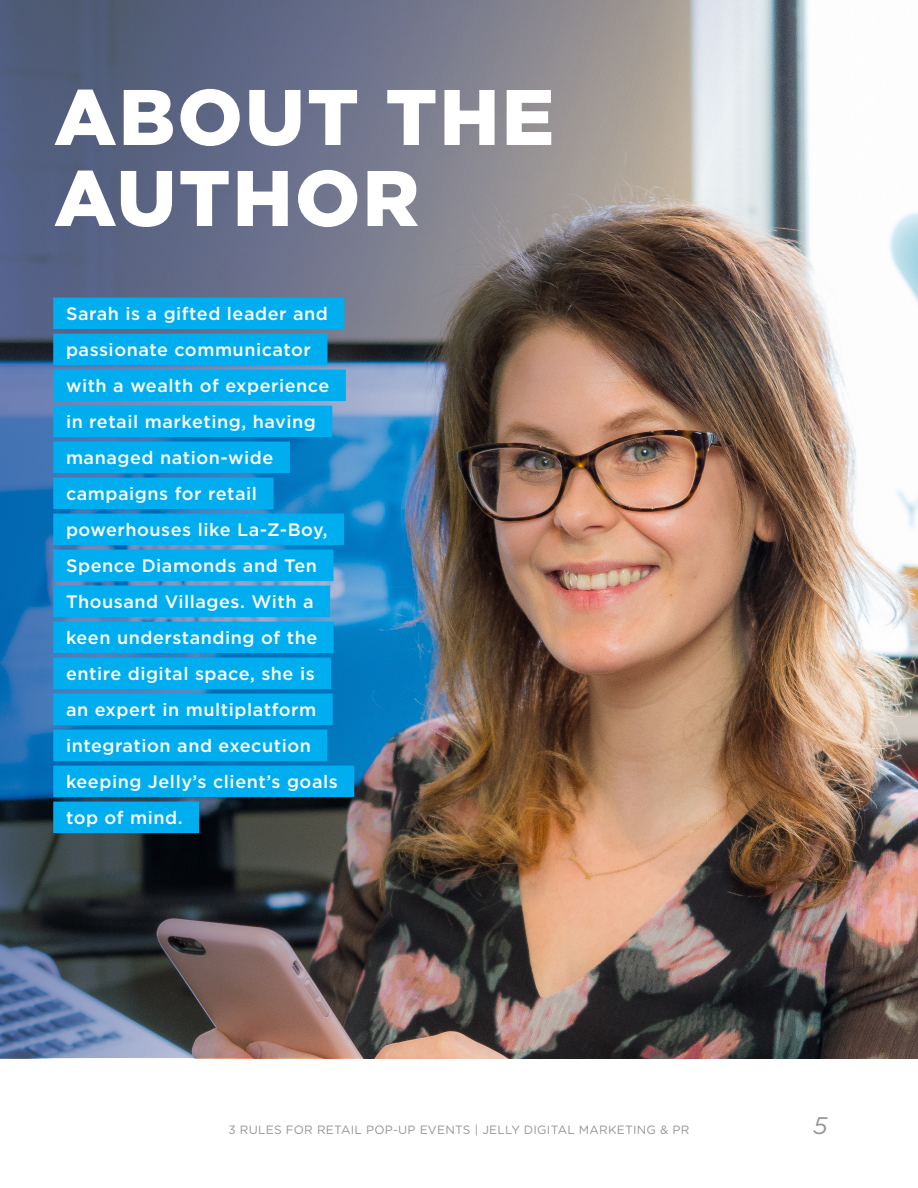
<style>
.page{position:relative;width:918px;height:1188px;background:#fff}
.page>*{position:absolute;margin:0;border:0;box-sizing:border-box;transform-origin:0 0}
.t1{font:900 78.6px/81px "Gotham";letter-spacing:.03em;color:#fff}
.t2{font:italic 24px "Gotham Rounded";color:#939598}
.t3{font:500 18px "Gotham";letter-spacing:.03em;color:#fff}
.t4{font:12px "Gotham Rounded";letter-spacing:.02em;color:#939598}
</style>
<div class="page">
<img style="left:0;top:0;width:918px;height:1058px">
<div style="left:53px;top:298px;width:291px;height:31px;background:#00aeef"></div>
<div style="left:53px;top:334px;width:274px;height:31px;background:#00aeef"></div>
<div style="left:53px;top:370px;width:293px;height:31px;background:#00aeef"></div>
<div style="left:53px;top:406px;width:279px;height:31px;background:#00aeef"></div>
<div style="left:53px;top:442px;width:237px;height:31px;background:#00aeef"></div>
<div style="left:53px;top:478px;width:221px;height:31px;background:#00aeef"></div>
<div style="left:53px;top:514px;width:291px;height:31px;background:#00aeef"></div>
<div style="left:53px;top:550px;width:280px;height:31px;background:#00aeef"></div>
<div style="left:53px;top:586px;width:277px;height:31px;background:#00aeef"></div>
<div style="left:53px;top:622px;width:281px;height:31px;background:#00aeef"></div>
<div style="left:53px;top:658px;width:278px;height:31px;background:#00aeef"></div>
<div style="left:53px;top:694px;width:280px;height:31px;background:#00aeef"></div>
<div style="left:53px;top:730px;width:274px;height:31px;background:#00aeef"></div>
<div style="left:53px;top:766px;width:301px;height:31px;background:#00aeef"></div>
<div style="left:53px;top:802px;width:146px;height:31px;background:#00aeef"></div>
<p class="t1" style="left:54px;top:76px;width:502px">ABOUT THE<br>AUTHOR</p>
<p class="t3" style="left:66px;top:302px;width:263px">Sarah is a gifted leader and</p>
<p class="t3" style="left:66px;top:338px;width:247px">passionate communicator</p>
<p class="t3" style="left:66px;top:374px;width:265px">with a wealth of experience</p>
<p class="t3" style="left:66px;top:410px;width:251px">in retail marketing, having</p>
<p class="t3" style="left:66px;top:446px;width:209px">managed nation-wide</p>
<p class="t3" style="left:66px;top:482px;width:193px">campaigns for retail</p>
<p class="t3" style="left:66px;top:518px;width:263px">powerhouses like La-Z-Boy,</p>
<p class="t3" style="left:66px;top:554px;width:253px">Spence Diamonds and Ten</p>
<p class="t3" style="left:66px;top:590px;width:249px">Thousand Villages. With a</p>
<p class="t3" style="left:66px;top:626px;width:253px">keen understanding of the</p>
<p class="t3" style="left:66px;top:662px;width:250px">entire digital space, she is</p>
<p class="t3" style="left:66px;top:698px;width:252px">an expert in multiplatform</p>
<p class="t3" style="left:66px;top:734px;width:246px">integration and execution</p>
<p class="t3" style="left:66px;top:770px;width:273px">keeping Jelly’s client’s goals</p>
<p class="t3" style="left:66px;top:806px;width:118px">top of mind.</p>
<p class="t4" style="left:229px;top:1122px;width:462px">3 RULES FOR RETAIL POP-UP EVENTS | JELLY DIGITAL MARKETING &amp; PR</p>
<p class="t2" style="left:813px;top:1109px;width:16px">5</p>
</div>
